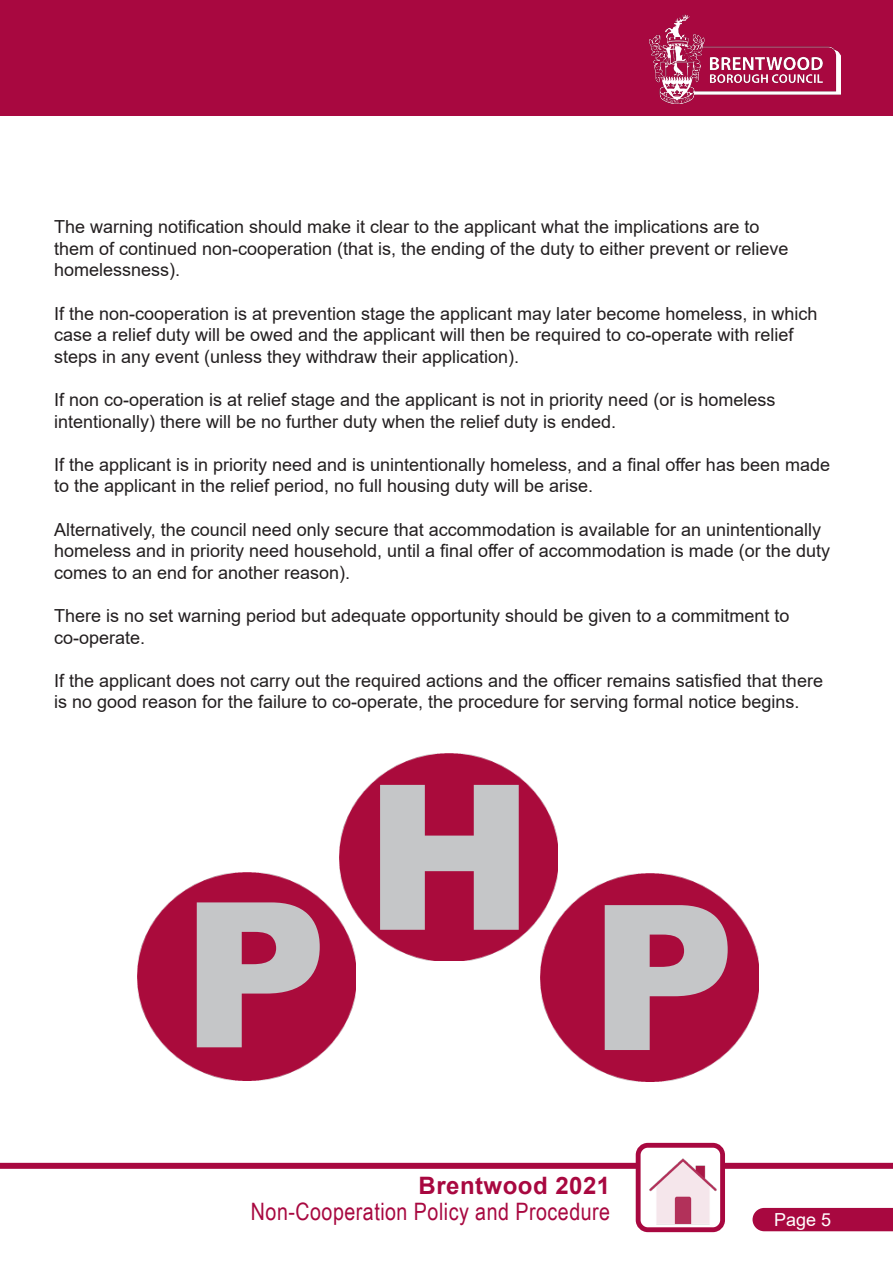
<style>
.page{position:relative;width:893px;height:1263px;background:#fff}
.page>*{position:absolute;margin:0;border:0;box-sizing:border-box;transform-origin:0 0}
.t1{font:900 202.35px "Arial";color:#c5c6c8}
.t2{font:24px/25.5px "Arial Narrow";letter-spacing:.02em;color:#a80840;text-align:right}
.t3{font:18px/21.6px "Arial";color:#231f20}
.t4{font:18px "Arial";color:#fff}
.s1{font-family:"Arial";font-weight:700}
</style>
<div class="page">
<img style="left:340px;top:753px;width:218px;height:208px">
<div style="left:0;top:1163px;width:893px;height:6px;background:#a80840"></div>
<div style="left:752px;top:1208px;width:141px;height:23px;background:#a80840"></div>
<div style="left:638px;top:1145px;width:85px;height:85px;background:#fff;border-radius:10px"></div>
<img style="left:649px;top:1158px;width:70px;height:68px">
<div style="left:636px;top:1143px;width:89px;height:89px;border:5px solid #a80840;border-radius:10px"></div>
<div style="left:1px;top:0;width:892px;height:115px;background:#a80840"></div>
<img style="left:650px;top:15px;width:190px;height:88px">
<img style="left:540px;top:873px;width:219px;height:208px">
<img style="left:138px;top:872px;width:218px;height:208px">
<p class="t3" style="left:54px;top:216px;width:736px">The warning notification should make it clear to the applicant what the implications are to them of continued non-cooperation (that is, the ending of the duty to either prevent or relieve homelessness).</p>
<p class="t3" style="left:54px;top:302px;width:765px">If the non-cooperation is at prevention stage the applicant may later become homeless, in which case a relief duty will be owed and the applicant will then be required to co-operate with relief steps in any event (unless they withdraw their application).</p>
<p class="t3" style="left:54px;top:389px;width:723px">If non co-operation is at relief stage and the applicant is not in priority need (or is homeless intentionally) there will be no further duty when the relief duty is ended.</p>
<p class="t3" style="left:54px;top:454px;width:777px">If the applicant is in priority need and is unintentionally homeless, and a final offer has been made to the applicant in the relief period, no full housing duty will be arise.</p>
<p class="t3" style="left:54px;top:518px;width:777px">Alternatively, the council need only secure that accommodation is available for an unintentionally homeless and in priority need household, until a final offer of accommodation is made (or the duty comes to an end for another reason).</p>
<p class="t3" style="left:54px;top:605px;width:737px">There is no set warning period but adequate opportunity should be given to a commitment to</p>
<p class="t3" style="left:54px;top:626px;width:93px">co-operate.</p>
<p class="t3" style="left:54px;top:670px;width:770px">If the applicant does not carry out the required actions and the officer remains satisfied that there is no good reason for the failure to co-operate, the procedure for serving formal notice begins.</p>
<p class="t1" style="left:365px;top:711px;width:170px">H</p>
<p class="t1" style="left:182px;top:828px;width:148px">P</p>
<p class="t1" style="left:590px;top:831px;width:148px">P</p>
<p class="t2" style="left:251px;top:1172px;width:361px"><span class="s1">Brentwood 2021<br></span>Non-Cooperation Policy and Procedure</p>
<p class="t4" style="left:774px;top:1207px;width:59px">Page 5</p>
</div>
